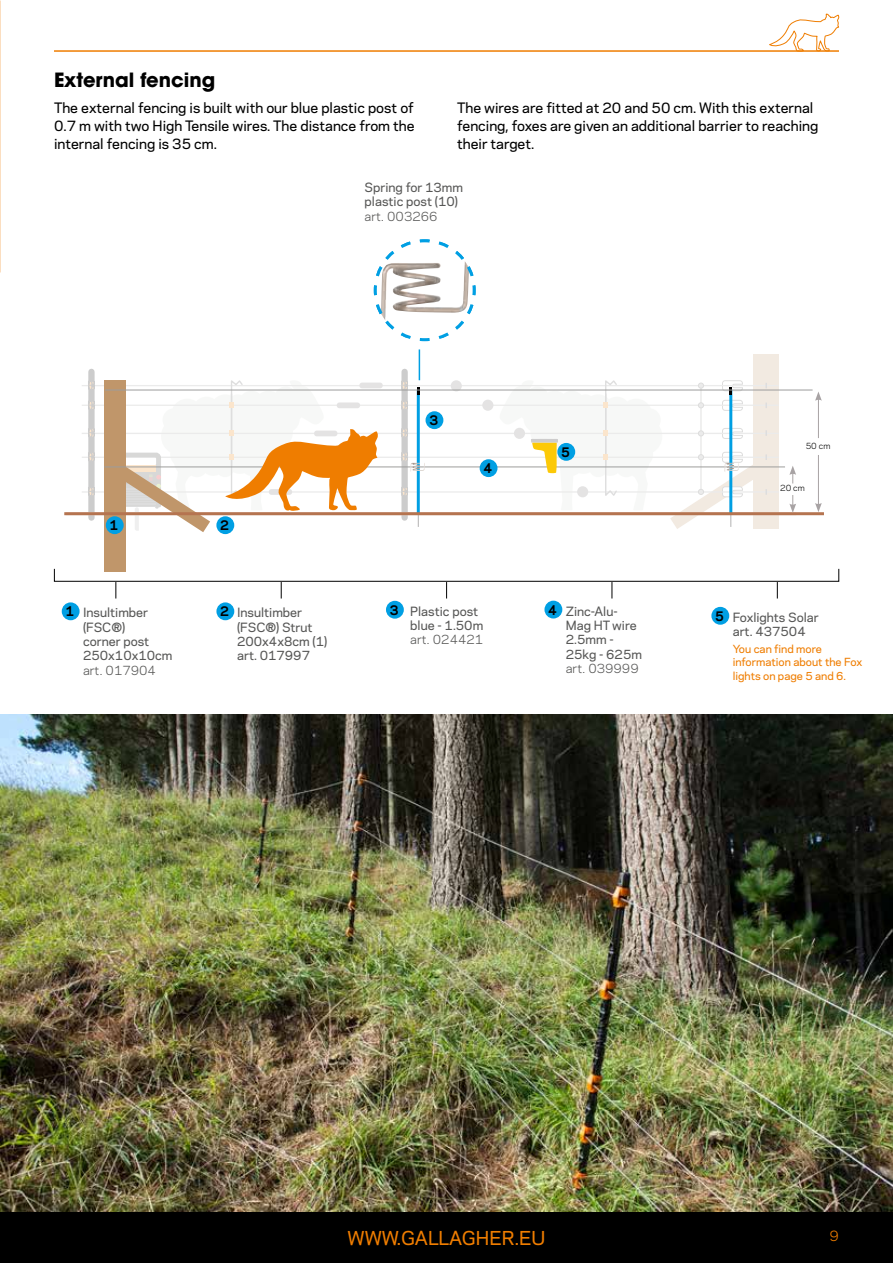
<style>
.page{position:relative;width:893px;height:1263px;background:#fff}
.page>*{position:absolute;margin:0;border:0;box-sizing:border-box;transform-origin:0 0}
.t1{font:700 19.5px "ITC Avant Garde Std";color:#000}
.t2{font:500 18px "Galaxie Polaris";color:#ef7d00}
.t3{font:500 13.5px/18px "Galaxie Polaris";color:#000;text-align:justify}
.t4{font:13.5px "Galaxie Polaris";color:#ef7d00}
.t5{font:700 12.6px "Galaxie Polaris";color:#000}
.t6{font:500 12px/14.4px "Galaxie Polaris";color:#575756}
.t7{font:12px "Galaxie Polaris";color:#575756}
.t8{font:500 10.5px/13.5px "Galaxie Polaris";color:#ef7d00}
.t9{font:8.1px "Galaxie Polaris";color:#000}
.s1{font-weight:700;font-size:12.6px;color:#000}
</style>
<div class="page">
<img style="left:0;top:714px;width:893px;height:498px">
<svg style="left:116px;top:582px;width:1px;height:16px"></svg>
<svg style="left:612px;top:582px;width:1px;height:16px"></svg>
<svg style="left:446px;top:582px;width:1px;height:16px"></svg>
<svg style="left:281px;top:582px;width:1px;height:16px"></svg>
<svg style="left:777px;top:582px;width:1px;height:16px"></svg>
<div style="left:104px;top:380px;width:22px;height:192px;background:#c0966a"></div>
<svg style="left:417px;top:387px;width:3px;height:140px"></svg>
<svg style="left:670px;top:380px;width:109px;height:149px"></svg>
<hr style="left:104px;top:466px;width:681px;height:1px;background:#9d9d9c">
<svg style="left:105px;top:380px;width:274px;height:152px"></svg>
<div style="left:426px;top:411px;width:17px;height:18px;background:#009fe3;border-radius:50%"></div>
<div style="left:480px;top:459px;width:17px;height:18px;background:#009fe3;border-radius:50%"></div>
<div style="left:106px;top:516px;width:18px;height:18px;background:#009fe3;border-radius:50%"></div>
<div style="left:216px;top:516px;width:18px;height:18px;background:#009fe3;border-radius:50%"></div>
<hr style="left:64px;top:512px;width:760px;height:3px;background:#b57450">
<svg style="left:499px;top:380px;width:163px;height:117px"></svg>
<hr style="left:818px;top:455px;width:1px;height:50px;background:#a8a3a4">
<svg style="left:815px;top:503px;width:7px;height:9px"></svg>
<hr style="left:818px;top:398px;width:1px;height:40px;background:#a8a3a4">
<svg style="left:815px;top:392px;width:7px;height:9px"></svg>
<svg style="left:789px;top:495px;width:7px;height:18px"></svg>
<svg style="left:789px;top:466px;width:7px;height:17px"></svg>
<img style="left:410px;top:462px;width:15px;height:10px">
<img style="left:724px;top:462px;width:15px;height:10px">
<hr style="left:105px;top:390px;width:708px;height:1px;background:#9d9d9c">
<hr style="left:419px;top:349px;width:1px;height:31px;background:#009fe3">
<div style="left:0;top:1212px;width:893px;height:51px;background:#000"></div>
<hr style="left:54px;top:51px;width:785px;height:1px;background:#ef7d00">
<svg style="left:769px;top:14px;width:70px;height:38px"></svg>
<div style="left:386px;top:601px;width:18px;height:18px;background:#009fe3;border-radius:50%"></div>
<div style="left:544px;top:601px;width:18px;height:17px;background:#009fe3;border-radius:50%"></div>
<div style="left:216px;top:602px;width:18px;height:18px;background:#009fe3;border-radius:50%"></div>
<div style="left:62px;top:602px;width:18px;height:18px;background:#009fe3;border-radius:50%"></div>
<div style="left:711px;top:607px;width:18px;height:18px;background:#009fe3;border-radius:50%"></div>
<svg style="left:373px;top:239px;width:103px;height:103px"></svg>
<h1 class="t1" style="left:54px;top:67px;width:163px">External fencing</h1>
<p class="t3" style="left:54px;top:98px;width:362px">The external fencing is built with our blue plastic post of 0.7 m with two High Tensile wires. The distance from the internal fencing is 35 cm.</p>
<p class="t3" style="left:457px;top:98px;width:363px;text-align:left">The wires are fitted at 20 and 50 cm. With this external fencing, foxes are given an additional barrier to reaching their target.</p>
<p class="t6" style="left:365px;top:179px;width:100px">Spring for 13mm plastic post (10)</p>
<p class="t7" style="left:365px;top:207px;width:74px">art. 003266</p>
<p class="t5" style="left:110px;top:516px;width:10px">1</p>
<p class="t5" style="left:220px;top:516px;width:10px">2</p>
<p class="t6" style="left:83px;top:605px;width:91px;text-indent:-17px"><span class="s1">1</span> Insultimber (FSC®)<br>corner post<br>250x10x10cm</p>
<p class="t7" style="left:83px;top:661px;width:74px">art. 017904</p>
<p class="t6" style="left:237px;top:605px;width:92px;text-indent:-17px"><span class="s1">2</span> Insultimber (FSC®) Strut<br>200x4x8cm (1) art. 017997</p>
<p class="t5" style="left:429px;top:411px;width:10px">3</p>
<p class="t5" style="left:483px;top:459px;width:10px">4</p>
<p class="t6" style="left:410px;top:603px;width:74px;text-indent:-20px"><span class="s1">3</span> Plastic post blue - 1.50m</p>
<p class="t7" style="left:410px;top:631px;width:74px">art. 024421</p>
<p class="t5" style="left:561px;top:442px;width:10px">5</p>
<p class="t6" style="left:566px;top:603px;width:78px;text-indent:-17px"><span class="s1">4</span> Zinc-Alu-<br>Mag HT wire<br>2.5mm -<br>25kg - 625m</p>
<p class="t7" style="left:566px;top:659px;width:74px">art. 039999</p>
<p class="t9" style="left:806px;top:440px;width:26px">50 cm</p>
<p class="t9" style="left:780px;top:482px;width:26px">20 cm</p>
<p class="t6" style="left:715px;top:609px;width:105px;text-align:center"><span class="s1">5</span> Foxlights Solar art. 437504</p>
<p class="t8" style="left:733px;top:641px;width:131px">You can find more information about the Fox lights on page 5 and 6.</p>
<h2 class="t2" style="left:348px;top:1224px;width:199px">WWW.GALLAGHER.EU</h2>
<p class="t4" style="left:829px;top:1226px;width:11px">9</p>
</div>
